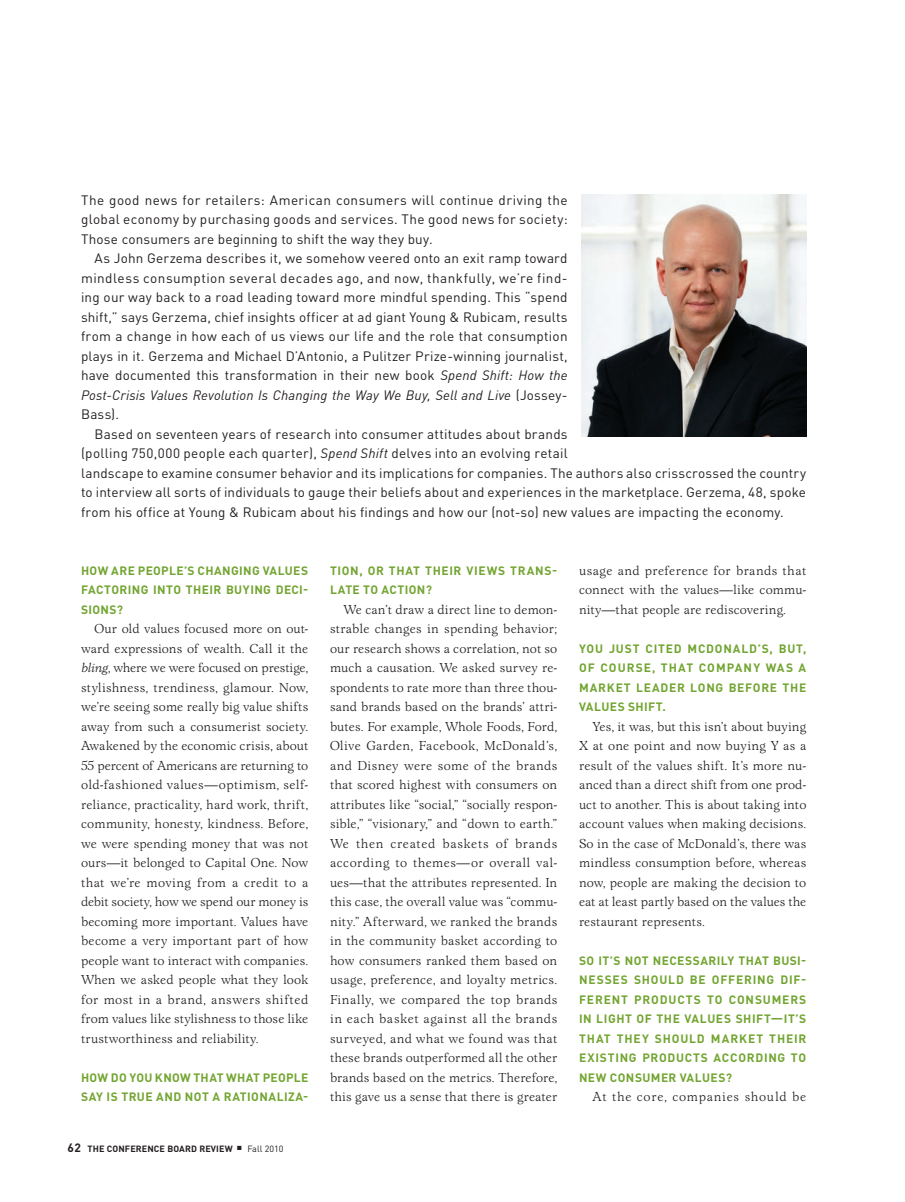
<style>
.page{position:relative;width:905px;height:1202px;background:#fff}
.page>*{position:absolute;margin:0;border:0;box-sizing:border-box;transform-origin:0 0}
.t1{font:13.5px/19.5px "Lomba";letter-spacing:.005em;color:#231f20;text-align:justify}
.t2{font:13.5px/19.5px "DINOT";letter-spacing:.015em;color:#231f20;text-align:justify}
.t3{font:13.5px "Lomba";letter-spacing:.05em;color:#231f20}
.t4{font:700 12px/19.5px "DINOT";letter-spacing:.05em;color:#73a532;text-align:justify}
.t5{font:700 12px/19.5px "DINOT";letter-spacing:.03em;color:#73a532}
.t6{font:700 9px "DINOT";letter-spacing:.01em;color:#231f20}
.s1{font-style:italic}
.s2{font-size:12px}
.s3{font-weight:400}
</style>
<div class="page">
<img style="left:581px;top:194px;width:225px;height:242px">
<p class="t2" style="left:81px;top:190px;width:488px">The good news for retailers: American consumers will continue driving the global economy by purchasing goods and services. The good news for society:<br>Those consumers are beginning to shift the way they buy.</p>
<p class="t2" style="left:81px;top:248px;width:488px;text-indent:14px">As John Gerzema describes it, we somehow veered onto an exit ramp toward mindless consumption several decades ago, and now, thankfully, we’re find&shy;ing our way back to a road leading toward more mindful spending. This “spend shift,” says Gerzema, chief insights officer at ad giant Young &amp; Rubicam, results from a change in how each of us views our life and the role that consumption plays in it. Gerzema and Michael D’Antonio, a Pulitzer Prize-winning journalist, have documented this transformation in their new book <span class="s1">Spend Shift: How the Post-Crisis Values Revolution Is Changing the Way We Buy, Sell and Live</span> (Jossey-Bass).</p>
<p class="t2" style="left:81px;top:424px;width:726px;text-align:left;text-indent:14px">Based on seventeen years of research into consumer attitudes about brands<br>(polling 750,000 people each quarter), <span class="s1">Spend Shift</span> delves into an evolving retail<br>landscape to examine consumer behavior and its implications for companies. The authors also crisscrossed the country to interview all sorts of individuals to gauge their beliefs about and experiences in the marketplace. Gerzema, 48, spoke from his office at Young &amp; Rubicam about his findings and how our (not-so) new values are impacting the economy.</p>
<p class="t4" style="left:81px;top:560px;width:229px">HOW ARE PEOPLE’S CHANGING VALUES FACTORING INTO THEIR BUYING DECI-SIONS?</p>
<p class="t1" style="left:81px;top:619px;width:229px;text-indent:14px">Our old values focused more on out&shy;ward expressions of wealth. Call it the <span class="s1">bling</span>, where we were focused on prestige, stylishness, trendiness, glamour. Now, we’re seeing some really big value shifts away from such a consumerist society.<br>Awakened by the economic crisis, about 55 percent of Americans are returning to old-fashioned values—optimism, self&shy;reliance, practicality, hard work, thrift, community, honesty, kindness. Before, we were spending money that was not ours—it belonged to Capital One. Now that we’re moving from a credit to a debit society, how we spend our money is becoming more important. Values have become a very important part of how people want to interact with companies.<br>When we asked people what they look for most in a brand, answers shifted from values like stylishness to those like trustworthiness and reliability.</p>
<p class="t5" style="left:81px;top:1067px;width:229px">H OW DO YOU KNOW THAT WHAT PEOPLE<br>SAY IS TRUE AND NOT A RATIONALIZA-</p>
<p class="t6" style="left:68px;top:1142px;width:217px"><span class="s2">62</span> THE CONFERENCE BOARD REVIEW ■ <span class="s3">Fall 2010</span></p>
<p class="t4" style="left:330px;top:560px;width:229px">TION, OR THAT THEIR VIEWS TRANS-<br>LATE TO ACTION?</p>
<p class="t1" style="left:330px;top:599px;width:229px;text-indent:14px">We can’t draw a direct line to demon&shy;strable changes in spending behavior; our research shows a correlation, not so much a causation. We asked survey re&shy;spondents to rate more than three thou&shy;sand brands based on the brands’ attri&shy;butes. For example, Whole Foods, Ford, Olive Garden, Facebook, McDonald’s, and Disney were some of the brands that scored highest with consumers on attributes like “social,” “socially respon&shy;sible,” “visionary,” and “down to earth.” We then created baskets of brands according to themes—or overall val&shy;ues—that the attributes represented. In this case, the overall value was “commu&shy;nity.” Afterward, we ranked the brands in the community basket according to how consumers ranked them based on usage, preference, and loyalty metrics.<br>Finally, we compared the top brands in each basket against all the brands surveyed, and what we found was that these brands outperformed all the other brands based on the metrics. Therefore, this gave us a sense that there is greater</p>
<p class="t1" style="left:579px;top:560px;width:229px">usage and preference for brands that connect with the values—like commu&shy;nity—that people are rediscovering.</p>
<p class="t4" style="left:579px;top:638px;width:229px">YOU JUST CITED MCDONALD’S, BUT, OF COURSE, THAT COMPANY WAS A MARKET LEADER LONG BEFORE THE VALUES SHIFT.</p>
<p class="t1" style="left:579px;top:716px;width:229px;text-indent:14px">Yes, it was, but this isn’t about buying X at one point and now buying Y as a result of the values shift. It’s more nu&shy;anced than a direct shift from one prod&shy;uct to another. This is about taking into account values when making decisions.<br>So in the case of McDonald’s, there was mindless consumption before, whereas now, people are making the decision to eat at least partly based on the values the restaurant represents.</p>
<p class="t4" style="left:579px;top:950px;width:229px">SO IT’S NOT NECESSARILY THAT BUSI-NESSES SHOULD BE OFFERING DIF-FERENT PRODUCTS TO CONSUM ERS IN LIGHT OF THE VALUES SHIFT—IT’S THAT THEY SHOULD MARKET THEIR EXISTING PRODUCTS ACCORDING TO NEW CONSUM ER VALUES?</p>
<p class="t3" style="left:592px;top:1089px;width:215px">At the core, companies should be</p>
</div>
